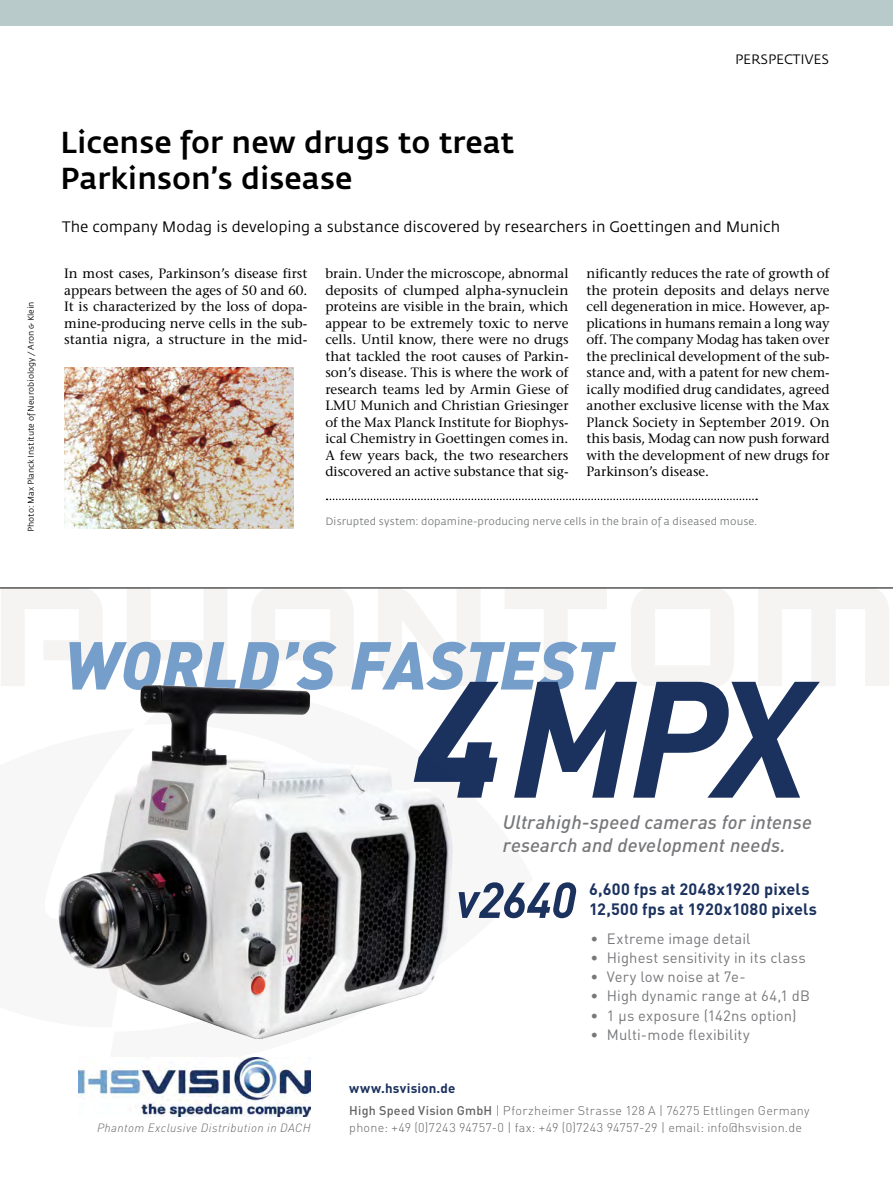
<style>
.page{position:relative;width:893px;height:1191px;background:#fff}
.page>*{position:absolute;margin:0;border:0;box-sizing:border-box;transform-origin:0 0}
.t1{font:italic 700 162.75px "DIN";color:#1b315e}
.t2{font:italic 900 66.6px "DIN";letter-spacing:-.01em;color:#759eca}
.t3{font:500 30px/36px "Fedra Sans";color:#000}
.t4{font:italic 500 19.2px/23.7px "DIN";letter-spacing:.01em;color:#77787b}
.t5{font:700 16.2px/20.7px "DIN";letter-spacing:.015em;color:#1b315e}
.t6{font:15px "Fedra Sans";letter-spacing:-.005em;color:#000}
.t7{font:14.85px "DIN";letter-spacing:.01em;color:#77787b}
.t8{font:13.5px/16.5px "Stone Serif";color:#000;text-align:justify}
.t9{font:13.5px "Fedra Sans";color:#000}
.t10{font:700 13.35px "DIN";letter-spacing:.02em;color:#1b315e}
.t11{font:300 12.6px/16.2px "DIN";letter-spacing:.02em;color:#636466}
.t12{font:italic 300 11.85px "DIN";letter-spacing:.035em;color:#636466}
.t13{font:10.5px "Fedra Sans";letter-spacing:.01em;color:#7a7d7d}
.t14{font:8.25px "Fedra Sans";color:#000}
.s1{font-weight:900}
.s2{font-weight:500}
</style>
<div class="page">
<svg style="left:758px;top:588px;width:131px;height:98px"></svg>
<svg style="left:631px;top:588px;width:103px;height:98px"></svg>
<svg style="left:504px;top:588px;width:103px;height:98px"></svg>
<svg style="left:378px;top:588px;width:103px;height:98px"></svg>
<svg style="left:251px;top:588px;width:103px;height:64px"></svg>
<svg style="left:127px;top:588px;width:100px;height:64px"></svg>
<svg style="left:1px;top:588px;width:102px;height:98px"></svg>
<img style="left:40px;top:652px;width:430px;height:35px">
<svg style="left:533px;top:882px;width:43px;height:36px"></svg>
<img style="left:78px;top:1068px;width:232px;height:48px">
<svg style="left:58px;top:824px;width:51px;height:148px"></svg>
<svg style="left:109px;top:687px;width:424px;height:382px"></svg>
<svg style="left:174px;top:825px;width:79px;height:42px;background:#d5d4d4"></svg>
<div style="left:0;top:0;width:893px;height:26px;background:#b8caca"></div>
<hr style="left:0;top:587px;width:893px;height:1px;background:#000">
<img style="left:64px;top:368px;width:230px;height:161px">
<svg style="left:327px;top:498px;width:430px;height:2px"></svg>
<p class="t14" style="left:27px;top:532px;width:232px;rotate:-90deg">Photo: Max Planck Institute of Neurobiology / Aron &amp; Klein</p>
<p class="t9" style="left:735px;top:52px;width:96px">PERSPECTIVES</p>
<h3 class="t3" style="left:61px;top:125px;width:455px">License for new drugs to treat<br>Parkinson’s disease</h3>
<p class="t6" style="left:62px;top:219px;width:720px">The company Modag is developing a substance discovered by researchers in Goettingen and Munich</p>
<p class="t8" style="left:64px;top:265px;width:245px">In most cases, Parkinson’s disease first appears between the ages of 50 and 60.<br>It is characterized by the loss of dopa&shy;mine-producing nerve cells in the sub&shy;stantia nigra, a structure in the mid-</p>
<p class="t8" style="left:325px;top:265px;width:245px">brain. Under the microscope, abnormal deposits of clumped alpha-synuclein proteins are visible in the brain, which appear to be extremely toxic to nerve cells. Until know, there were no drugs that tackled the root causes of Parkin&shy;son’s disease. This is where the work of research teams led by Armin Giese of LMU Munich and Christian Griesinger of the Max Planck Institute for Biophys&shy;ical Chemistry in Goettingen comes in.<br>A few years back, the two researchers discovered an active substance that sig-</p>
<p class="t8" style="left:586px;top:265px;width:245px">nificantly reduces the rate of growth of the protein deposits and delays nerve cell degeneration in mice. However, ap&shy;plications in humans remain a long way off. The company Modag has taken over the preclinical development of the sub&shy;stance and, with a patent for new chem&shy;ically modified drug candidates, agreed another exclusive license with the Max Planck Society in September 2019. On this basis, Modag can now push forward with the development of new drugs for Parkinson’s disease.</p>
<p class="t13" style="left:325px;top:516px;width:434px">Disrupted system: dopamine-producing nerve cells in the brain of a diseased mouse.</p>
<h2 class="t2" style="left:64px;top:621px;width:550px">WORLD’S FASTEST</h2>
<h1 class="t1" style="left:415px;top:634px;width:395px"><span class="s1">4</span>MPX</h1>
<h3 class="t4" style="left:503px;top:809px;width:310px">Ultrahigh-speed cameras for intense research and development needs.</h3>
<p class="t5" style="left:589px;top:877px;width:229px">6,600 fps at 2048x1920 pixels<br>12,500 fps at 1920x1080 pixels</p>
<p class="t12" style="left:97px;top:1120px;width:215px">Phantom Exclusive Distribution in DACH</p>
<p class="t10" style="left:349px;top:1079px;width:108px">www.hsvision.de</p>
<p class="t7" style="left:591px;top:929px;width:162px">• Extreme image detail</p>
<p class="t7" style="left:591px;top:948px;width:217px">• Highest sensitivity in its class</p>
<p class="t7" style="left:591px;top:967px;width:157px">• Very low noise at 7e-</p>
<p class="t7" style="left:591px;top:986px;width:221px">• High dynamic range at 64,1 dB</p>
<p class="t7" style="left:591px;top:1006px;width:207px">• 1 μs exposure (142ns option)</p>
<p class="t7" style="left:591px;top:1025px;width:161px">• Multi-mode flexibility</p>
<p class="t11" style="left:349px;top:1102px;width:462px"><span class="s2">High Speed Vision GmbH</span> | Pforzheimer Strasse 128 A | 76275 Ettlingen Germany phone: +49 (0)7243 94757-0 | fax: +49 (0)7243 94757-29 | email: info@hsvision.de</p>
</div>
